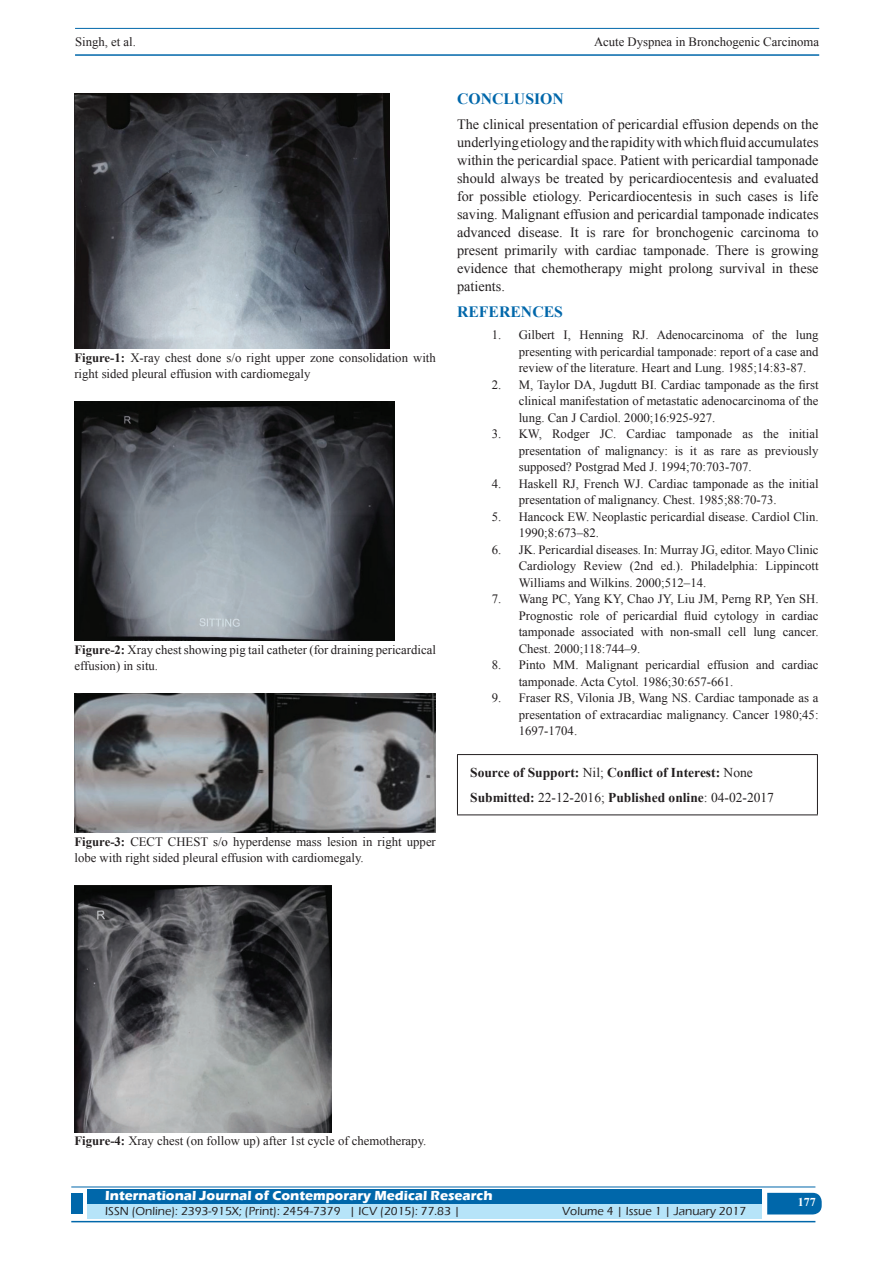
<style>
.page{position:relative;width:893px;height:1263px;background:#fff}
.page>*{position:absolute;margin:0;border:0;box-sizing:border-box;transform-origin:0 0}
.t1{font:700 15.75px "Times New Roman";color:#0067aa}
.TX_New{font:14.25px/18px "Times New Roman";color:#231f20;text-align:justify}
.SOS_New{font:700 13.5px "Times New Roman";color:#231f20}
.t2{font:700 13.5px "Eras ITC";color:#fff}
.Legend{font:12.75px/16.5px "Times New Roman";color:#231f20;text-align:justify}
.t3{font:500 12px "Eras ITC";color:#231f20}
.t4{font:700 12px "Times New Roman";color:#fff}
.s1{font-weight:700}
.s2{font-weight:400}
</style>
<div class="page">
<hr style="left:75px;top:28px;width:744px;height:1px;background:#0067aa">
<hr style="left:75px;top:54px;width:744px;height:2px;background:#0067aa">
<div style="left:87px;top:1189px;width:674px;height:15px;background:#0067aa"></div>
<div style="left:87px;top:1204px;width:674px;height:15px;background:#b6e4f9"></div>
<svg style="left:767px;top:1193px;width:55px;height:21px"></svg>
<hr style="left:71px;top:1186px;width:744px;height:1px;background:#0067aa">
<hr style="left:71px;top:1221px;width:744px;height:1px;background:#0067aa">
<div style="left:71px;top:1193px;width:12px;height:21px;background:#0067aa"></div>
<hr style="left:457px;top:754px;width:361px;height:1px;background:#231f20">
<hr style="left:457px;top:755px;width:1px;height:59px;background:#231f20">
<hr style="left:817px;top:755px;width:1px;height:59px;background:#231f20">
<hr style="left:457px;top:814px;width:361px;height:1px;background:#231f20">
<img style="left:74px;top:94px;width:316px;height:255px">
<img style="left:74px;top:402px;width:320px;height:238px">
<img style="left:74px;top:693px;width:362px;height:140px">
<img style="left:74px;top:886px;width:257px;height:246px">
<p class="Legend" style="left:75px;top:33px;width:62px">Singh, et al.</p>
<p class="Legend" style="left:594px;top:33px;width:227px">Acute Dyspnea in Bronchogenic Carcinoma</p>
<p class="Legend" style="left:74px;top:349px;width:363px"><span class="s1">Figure-1:</span> X-ray chest done s/o right upper zone consolidation with right sided pleural effusion with cardiomegaly</p>
<p class="Legend" style="left:74px;top:641px;width:363px"><span class="s1">Figure-2:</span> Xray chest showing pig tail catheter (for draining pericardical effusion) in situ.</p>
<p class="Legend" style="left:74px;top:833px;width:363px"><span class="s1">Figure-3:</span> CECT CHEST s/o hyperdense mass lesion in right upper lobe with right sided pleural effusion with cardiomegaly.</p>
<h1 class="t1" style="left:457px;top:88px;width:108px">CONCLUSION</h1>
<p class="TX_New" style="left:457px;top:115px;width:363px">The clinical presentation of pericardial effusion depends on the underlying etiology and the rapidity with which fluid accumulates within the pericardial space. Patient with pericardial tamponade should always be treated by pericardiocentesis and evaluated for possible etiology. Pericardiocentesis in such cases is life saving. Malignant effusion and pericardial tamponade indicates advanced disease. It is rare for bronchogenic carcinoma to present primarily with cardiac tamponade. There is growing evidence that chemotherapy might prolong survival in these patients.</p>
<h1 class="t1" style="left:457px;top:300px;width:107px">REFERENCES</h1>
<p class="Legend" style="left:519px;top:327px;width:301px;text-indent:-27px">1. Gilbert I, Henning RJ. Adenocarcinoma of the lung presenting with pericardial tamponade: report of a case and review of the literature. Heart and Lung. 1985;14:83-87.</p>
<p class="Legend" style="left:519px;top:376px;width:301px;text-indent:-27px">2. M, Taylor DA, Jugdutt BI. Cardiac tamponade as the first clinical manifestation of metastatic adenocarcinoma of the lung. Can J Cardiol. 2000;16:925-927.</p>
<p class="Legend" style="left:519px;top:426px;width:301px;text-indent:-27px">3. KW, Rodger JC. Cardiac tamponade as the initial presentation of malignancy: is it as rare as previously supposed? Postgrad Med J. 1994;70:703-707.</p>
<p class="Legend" style="left:519px;top:475px;width:301px;text-indent:-27px">4. Haskell RJ, French WJ. Cardiac tamponade as the initial presentation of malignancy. Chest. 1985;88:70-73.</p>
<p class="Legend" style="left:519px;top:508px;width:301px;text-indent:-27px">5. Hancock EW. Neoplastic pericardial disease. Cardiol Clin.<br>1990;8:673–82.</p>
<p class="Legend" style="left:519px;top:541px;width:301px;text-indent:-27px">6. JK. Pericardial diseases. In: Murray JG, editor. Mayo Clinic Cardiology Review (2nd ed.). Philadelphia: Lippincott Williams and Wilkins. 2000;512–14.</p>
<p class="Legend" style="left:519px;top:591px;width:301px;text-indent:-27px">7. Wang PC, Yang KY, Chao JY, Liu JM, Perng RP, Yen SH.<br>Prognostic role of pericardial fluid cytology in cardiac tamponade associated with non-small cell lung cancer.<br>Chest. 2000;118:744–9.</p>
<p class="Legend" style="left:519px;top:657px;width:301px;text-indent:-27px">8. Pinto MM. Malignant pericardial effusion and cardiac tamponade. Acta Cytol. 1986;30:657-661.</p>
<p class="Legend" style="left:519px;top:690px;width:301px;text-indent:-27px">9. Fraser RS, Vilonia JB, Wang NS. Cardiac tamponade as a presentation of extracardiac malignancy. Cancer 1980;45:<br>1697-1704.</p>
<p class="SOS_New" style="left:470px;top:763px;width:284px">Source of Support: <span class="s2">Nil;</span> Conflict of Interest: <span class="s2">None</span></p>
<p class="SOS_New" style="left:470px;top:788px;width:305px">Submitted: <span class="s2">22-12-2016;</span> Published online<span class="s2">: 04-02-2017</span></p>
<p class="Legend" style="left:74px;top:1132px;width:353px"><span class="s1">Figure-4:</span> Xray chest (on follow up) after 1st cycle of chemotherapy.</p>
<p class="t2" style="left:105px;top:1188px;width:389px">International Journal of Contemporary Medical Research</p>
<p class="t3" style="left:105px;top:1204px;width:356px">ISSN (Online): 2393-915X; (Print): 2454-7379 | ICV (2015): 77.83 |</p>
<p class="t3" style="left:562px;top:1204px;width:186px">Volume 4 | Issue 1 | January 2017</p>
<h4 class="t4" style="left:798px;top:1194px;width:19px">177</h4>
</div>
